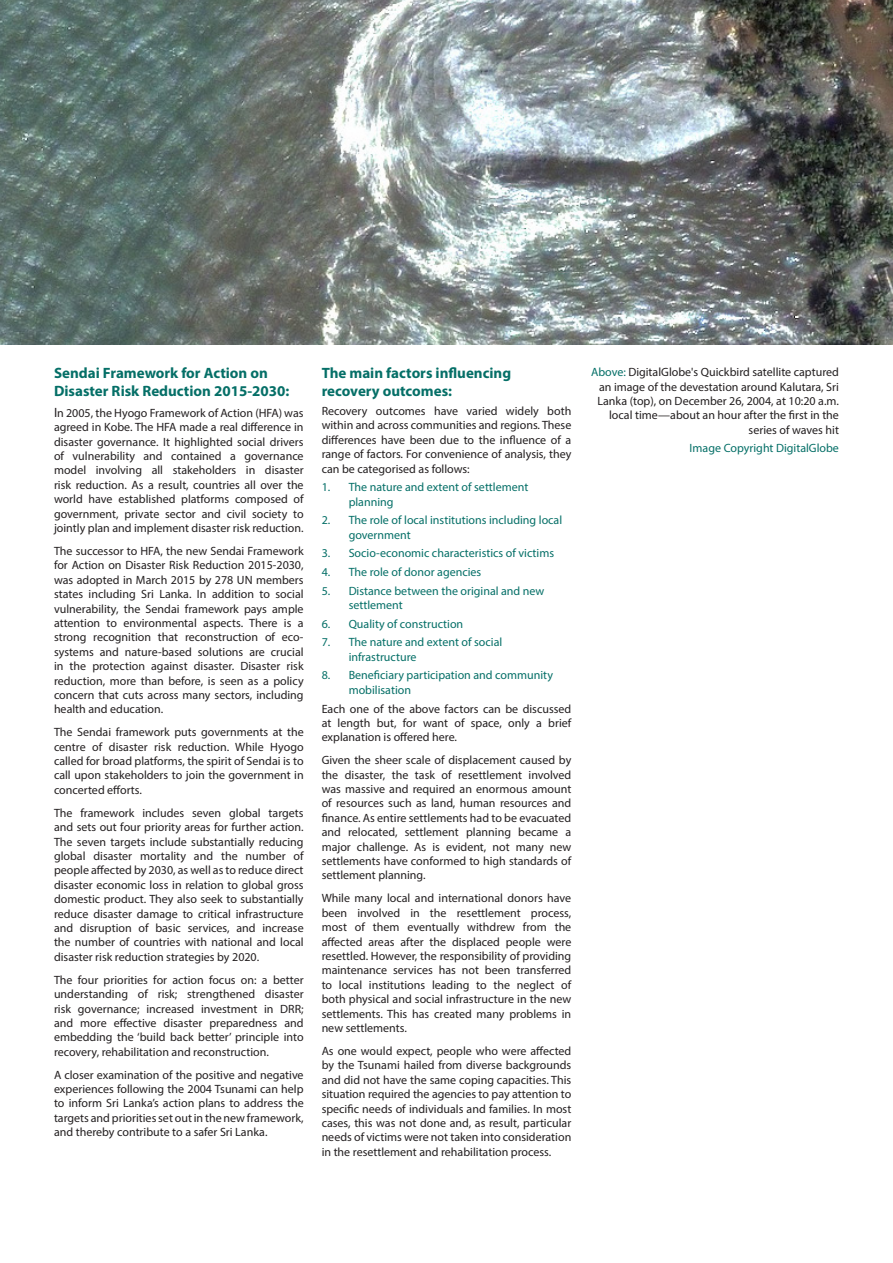
<style>
.page{position:relative;width:893px;height:1263px;background:#fff}
.page>*{position:absolute;margin:0;border:0;box-sizing:border-box;transform-origin:0 0}
.t1{font:700 15px/18px "Myriad Pro";color:#056f67}
.t2{font:12px/14.4px "Myriad Pro";color:#231f20;text-align:justify}
.t3{font:12px/14.4px "Myriad Pro";color:#056f67}
.s1{font-size:13.5px}
.s2{color:#056f67}
</style>
<div class="page">
<img style="left:0;top:0;width:893px;height:344px">
<p class="t1" style="left:54px;top:364px;width:237px">Sendai Framework for Action on<br>Disaster Risk Reduction 2015-2030:</p>
<p class="t2" style="left:54px;top:405px;width:251px"><span class="s1">I</span>n 2005, the Hyogo Framework of Action (HFA) was agreed in Kobe. The HFA made a real difference in disaster governance. It highlighted social drivers of vulnerability and contained a governance model involving all stakeholders in disaster risk reduction. As a result, countries all over the world have established platforms composed of government, private sector and civil society to jointly plan and implement disaster risk reduction.</p>
<p class="t2" style="left:54px;top:543px;width:251px">The successor to HFA, the new Sendai Framework for Action on Disaster Risk Reduction 2015-2030, was adopted in March 2015 by 278 UN members states including Sri Lanka. In addition to social vulnerability, the Sendai framework pays ample attention to environmental aspects. There is a strong recognition that reconstruction of eco&shy;systems and nature-based solutions are crucial in the protection against disaster. Disaster risk reduction, more than before, is seen as a policy concern that cuts across many sectors, including health and education.</p>
<p class="t2" style="left:54px;top:725px;width:251px">The Sendai framework puts governments at the centre of disaster risk reduction. While Hyogo called for broad platforms, the spirit of Sendai is to call upon stakeholders to join the government in concerted efforts.</p>
<p class="t2" style="left:54px;top:805px;width:251px">The framework includes seven global targets and sets out four priority areas for further action.<br>The seven targets include substantially reducing global disaster mortality and the number of people affected by 2030, as well as to reduce direct disaster economic loss in relation to global gross domestic product. They also seek to substantially reduce disaster damage to critical infrastructure and disruption of basic services, and increase the number of countries with national and local disaster risk reduction strategies by 2020.</p>
<p class="t2" style="left:54px;top:972px;width:251px">The four priorities for action focus on: a better understanding of risk; strengthened disaster risk governance; increased investment in DRR; and more effective disaster preparedness and embedding the ‘build back better’ principle into recovery, rehabilitation and reconstruction.</p>
<p class="t2" style="left:54px;top:1067px;width:251px">A closer examination of the positive and negative experiences following the 2004 Tsunami can help to inform Sri Lanka’s action plans to address the targets and priorities set out in the new framework, and thereby contribute to a safer Sri Lanka.</p>
<p class="t1" style="left:322px;top:364px;width:191px">The main factors influencing recovery outcomes:</p>
<p class="t2" style="left:322px;top:404px;width:251px">Recovery outcomes have varied widely both within and across communities and regions. These differences have been due to the influence of a range of factors. For convenience of analysis, they can be categorised as follows:</p>
<p class="t3" style="left:349px;top:480px;width:181px;text-indent:-27px">1. The nature and extent of settlement planning</p>
<p class="t3" style="left:349px;top:513px;width:215px;text-indent:-27px">2. The role of local institutions including local government</p>
<p class="t3" style="left:322px;top:546px;width:234px">3. Socio-economic characteristics of victims</p>
<p class="t3" style="left:322px;top:565px;width:161px">4. The role of donor agencies</p>
<p class="t3" style="left:349px;top:583px;width:197px;text-indent:-27px">5. Distance between the original and new settlement</p>
<p class="t3" style="left:322px;top:616px;width:143px">6. Quality of construction</p>
<p class="t3" style="left:349px;top:635px;width:155px;text-indent:-27px">7. The nature and extent of social infrastructure</p>
<p class="t3" style="left:349px;top:668px;width:206px;text-indent:-27px">8. Beneficiary participation and community mobilisation</p>
<p class="t2" style="left:322px;top:701px;width:251px">Each one of the above factors can be discussed at length but, for want of space, only a brief explanation is offered here.</p>
<p class="t2" style="left:322px;top:753px;width:251px">Given the sheer scale of displacement caused by the disaster, the task of resettlement involved was massive and required an enormous amount of resources such as land, human resources and finance. As entire settlements had to be evacuated and relocated, settlement planning became a major challenge. As is evident, not many new settlements have conformed to high standards of settlement planning.</p>
<p class="t2" style="left:322px;top:891px;width:251px">While many local and international donors have been involved in the resettlement process, most of them eventually withdrew from the affected areas after the displaced people were resettled. However, the responsibility of providing maintenance services has not been transferred to local institutions leading to the neglect of both physical and social infrastructure in the new settlements. This has created many problems in new settlements.</p>
<p class="t2" style="left:322px;top:1043px;width:251px">As one would expect, people who were affected by the Tsunami hailed from diverse backgrounds and did not have the same coping capacities. This situation required the agencies to pay attention to specific needs of individuals and families. In most cases, this was not done and, as result, particular needs of victims were not taken into consideration in the resettlement and rehabilitation process.</p>
<p class="t2" style="left:591px;top:365px;width:249px;text-align:right"><span class="s2">Above:</span> DigitalGlobe's Quickbird satellite captured an image of the devestation around Kalutara, Sri Lanka (top), on December 26, 2004, at 10:20 a.m. local time—about an hour after the first in the series of waves hit</p>
<p class="t3" style="left:690px;top:441px;width:151px">Image Copyright DigitalGlobe</p>
</div>
